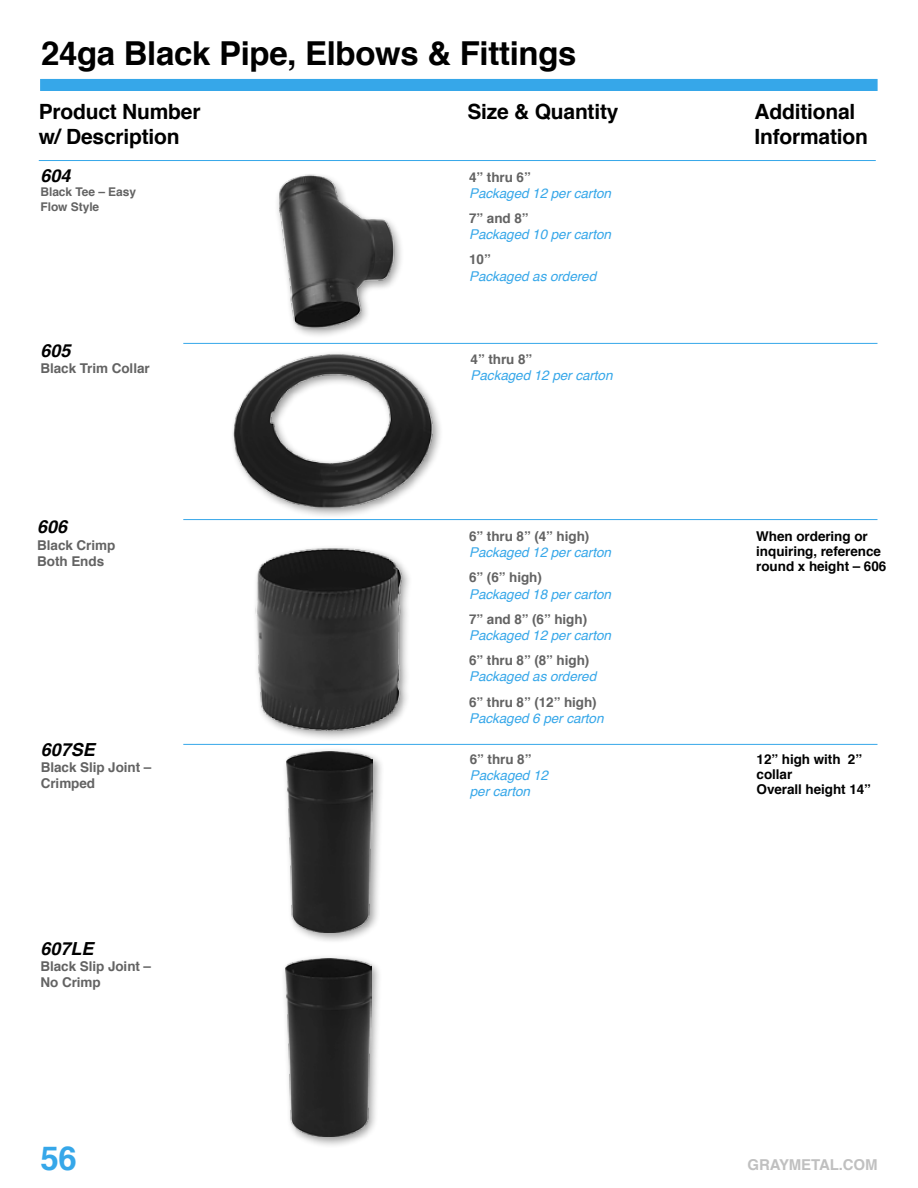
<style>
.page{position:relative;width:918px;height:1188px;background:#fff}
.page>*{position:absolute;margin:0;border:0;box-sizing:border-box;transform-origin:0 0}
.Catalog_Section{font:700 33px "Helvetica";letter-spacing:-.01em;color:#000}
.t1{font:700 33px "Helvetica";color:#36a7e9}
.Catalog_Section-2{font:700 21px/25.2px "Helvetica";letter-spacing:-.01em;color:#000}
.Product_Number{font:italic 700 18px "Helvetica";color:#000}
.t2{font:700 15px "Helvetica";letter-spacing:-.01em;color:#c0c0c0}
.Product_Name_and_Inf{font:700 13.5px/16.2px "Helvetica";letter-spacing:-.005em;color:#636363}
.Product_Name_and_Inf-2{font:italic 13.5px/16.2px "Helvetica";letter-spacing:-.005em;color:#36a7e9}
.Additional_Info__Bla{font:700 13.5px/15px "Helvetica";letter-spacing:-.005em;color:#000}
.Info__Blue_Italic{font:italic 13.5px "Helvetica";letter-spacing:-.005em;color:#36a7e9}
.Product_Name_and_Inf-3{font:700 12px/14.4px "Helvetica";letter-spacing:-.005em;color:#636363}
</style>
<div class="page">
<hr style="left:183px;top:343px;width:694px;height:1px;background:#36a7e9">
<hr style="left:183px;top:519px;width:694px;height:1px;background:#36a7e9">
<hr style="left:183px;top:744px;width:694px;height:1px;background:#36a7e9">
<div style="left:40px;top:79px;width:838px;height:12px;background:#36a7e9"></div>
<img style="left:277px;top:174px;width:124px;height:162px">
<img style="left:232px;top:353px;width:208px;height:163px">
<img style="left:255px;top:547px;width:154px;height:192px">
<div style="left:282px;top:746px;width:103px;height:198px;background:#000;opacity:.4"></div>
<img style="left:286px;top:751px;width:87px;height:182px">
<div style="left:281px;top:953px;width:102px;height:195px;background:#000;opacity:.4"></div>
<img style="left:285px;top:958px;width:86px;height:179px">
<hr style="left:39px;top:160px;width:837px;height:1px;background:#36a7e9">
<p class="Catalog_Section" style="left:41px;top:27px;width:537px">24ga Black Pipe, Elbows &amp; Fittings</p>
<p class="Catalog_Section-2" style="left:39px;top:99px;width:163px">Product Number</p>
<p class="Catalog_Section-2" style="left:39px;top:125px;width:142px">w/ Description</p>
<p class="Product_Number" style="left:40px;top:161px;width:32px">604</p>
<p class="Product_Name_and_Inf-3" style="left:40px;top:185px;width:97px">Black Tee – Easy<br>Flow Style</p>
<p class="Product_Number" style="left:40px;top:336px;width:32px">605</p>
<p class="Product_Name_and_Inf" style="left:40px;top:361px;width:111px">Black Trim Collar</p>
<p class="Product_Number" style="left:37px;top:512px;width:32px">606</p>
<p class="Product_Name_and_Inf" style="left:37px;top:537px;width:80px">Black Crimp<br>Both Ends</p>
<p class="Product_Number" style="left:41px;top:734px;width:56px">607SE</p>
<p class="Product_Name_and_Inf" style="left:41px;top:759px;width:112px">Black Slip Joint –<br>Crimped</p>
<p class="Product_Number" style="left:40px;top:933px;width:55px">607LE</p>
<p class="Product_Name_and_Inf" style="left:40px;top:958px;width:112px">Black Slip Joint –<br>No Crimp</p>
<h1 class="t1" style="left:40px;top:1132px;width:38px">56</h1>
<p class="Catalog_Section-2" style="left:467px;top:99px;width:153px">Size &amp; Quantity</p>
<p class="Catalog_Section-2" style="left:755px;top:99px;width:115px">Additional<br>Information</p>
<p class="Product_Name_and_Inf" style="left:469px;top:169px;width:63px">4” thru 6”</p>
<p class="Info__Blue_Italic" style="left:469px;top:182px;width:143px">Packaged 12 per carton</p>
<p class="Product_Name_and_Inf" style="left:469px;top:210px;width:61px">7” and 8”</p>
<p class="Info__Blue_Italic" style="left:469px;top:224px;width:143px">Packaged 10 per carton</p>
<p class="Product_Name_and_Inf" style="left:469px;top:252px;width:23px">10”</p>
<p class="Info__Blue_Italic" style="left:469px;top:265px;width:129px">Packaged as ordered</p>
<p class="Product_Name_and_Inf" style="left:471px;top:351px;width:63px">4” thru 8”</p>
<p class="Product_Name_and_Inf-2" style="left:471px;top:367px;width:143px">Packaged 12 per carton</p>
<p class="Product_Name_and_Inf" style="left:469px;top:528px;width:122px">6” thru 8” (4” high)</p>
<p class="Product_Name_and_Inf-2" style="left:469px;top:545px;width:143px">Packaged 12 per carton</p>
<p class="Product_Name_and_Inf" style="left:469px;top:570px;width:74px">6” (6” high)</p>
<p class="Product_Name_and_Inf-2" style="left:469px;top:586px;width:143px">Packaged 18 per carton</p>
<p class="Product_Name_and_Inf" style="left:469px;top:611px;width:120px">7” and 8” (6” high)</p>
<p class="Product_Name_and_Inf-2" style="left:469px;top:627px;width:143px">Packaged 12 per carton</p>
<p class="Product_Name_and_Inf" style="left:469px;top:652px;width:122px">6” thru 8” (8” high)</p>
<p class="Product_Name_and_Inf-2" style="left:469px;top:669px;width:129px">Packaged as ordered</p>
<p class="Product_Name_and_Inf" style="left:469px;top:694px;width:129px">6” thru 8” (12” high)</p>
<p class="Product_Name_and_Inf-2" style="left:469px;top:710px;width:136px">Packaged 6 per carton</p>
<p class="Product_Name_and_Inf" style="left:470px;top:751px;width:63px">6” thru 8”</p>
<p class="Product_Name_and_Inf-2" style="left:470px;top:767px;width:80px">Packaged 12 per carton</p>
<p class="Additional_Info__Bla" style="left:756px;top:529px;width:132px">When ordering or inquiring, reference round x height – 606</p>
<p class="Additional_Info__Bla" style="left:757px;top:752px;width:107px">12” high with 2” collar</p>
<p class="Additional_Info__Bla" style="left:757px;top:782px;width:116px">Overall height 14”</p>
<p class="t2" style="left:748px;top:1153px;width:131px">GRAYMETAL.COM</p>
</div>
